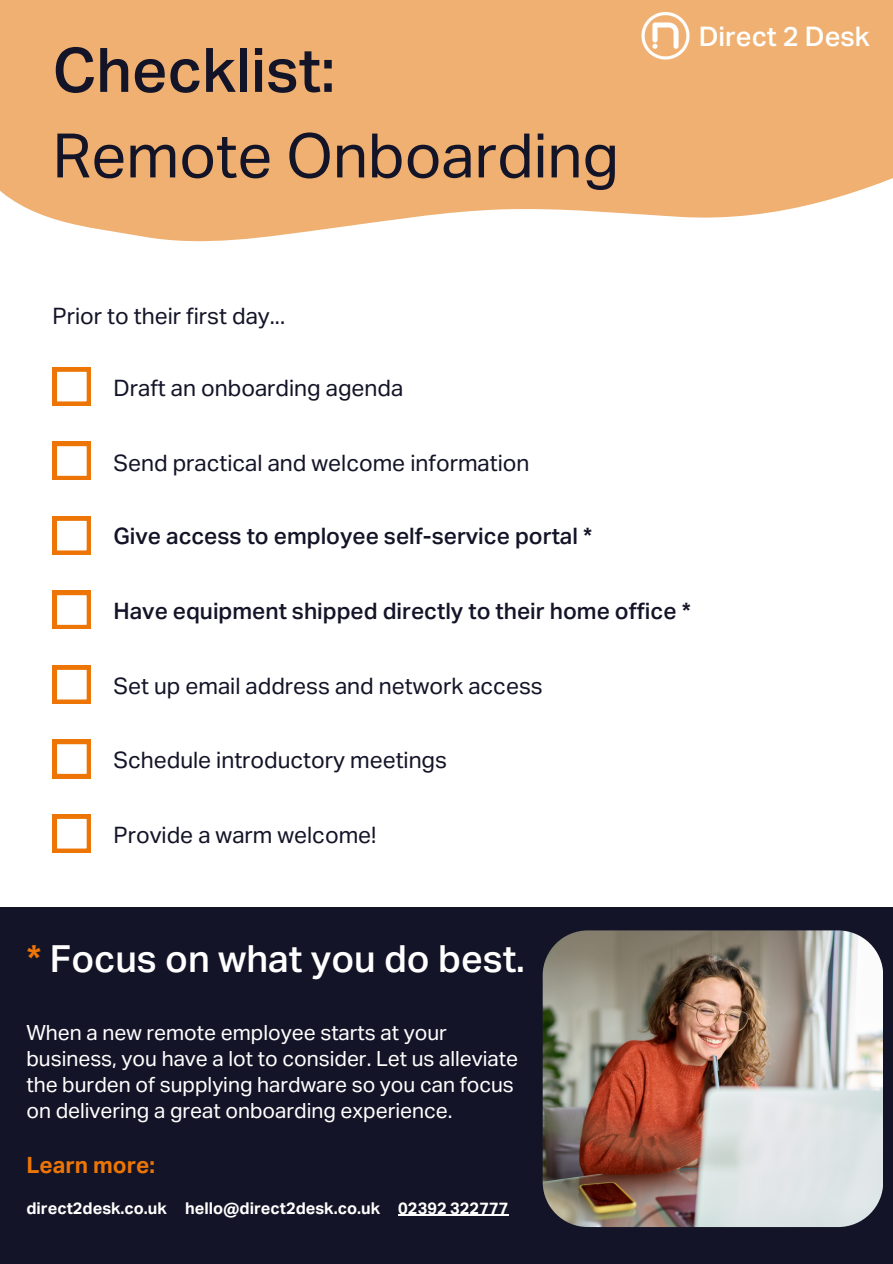
<style>
.page{position:relative;width:893px;height:1264px;background:#fff}
.page>*{position:absolute;margin:0;border:0;box-sizing:border-box;transform-origin:0 0}
.t1{font:61.35px/85.5px "Aktiv Grotesk";color:#141428}
.t2{font:500 37.5px "Aktiv Grotesk";color:#fff}
.t3{font:500 27.15px "Aktiv Grotesk";color:#fff}
.t4{font:22.8px "Aktiv Grotesk";color:#141428}
.t5{font:500 22.8px "Aktiv Grotesk";color:#141428}
.t6{font:700 22.5px "Aktiv Grotesk";color:#ec7505}
.t7{font:21px/25.8px "Aktiv Grotesk";color:#fff}
.t8{font:700 16.35px "Aktiv Grotesk";color:#fff}
.s1{font-weight:500}
.s2{color:#ec7505}
</style>
<div class="page">
<div style="left:0;top:907px;width:892px;height:356px;background:#141428"></div>
<svg style="left:53px;top:367px;width:38px;height:38px"></svg>
<svg style="left:53px;top:441px;width:38px;height:39px"></svg>
<svg style="left:53px;top:516px;width:38px;height:38px"></svg>
<svg style="left:53px;top:590px;width:38px;height:39px"></svg>
<svg style="left:53px;top:665px;width:38px;height:38px"></svg>
<svg style="left:53px;top:739px;width:38px;height:39px"></svg>
<svg style="left:53px;top:814px;width:38px;height:38px"></svg>
<svg style="left:0;top:0;width:892px;height:242px;background:#f0b77f"></svg>
<img style="left:542px;top:930px;width:340px;height:296px;border-radius:45px">
<hr style="left:398px;top:1214px;width:110px;height:1px;background:#fff">
<img style="left:636px;top:13px;width:58px;height:48px">
<h4 class="t1" style="left:53px;top:32px;width:568px"><span class="s1">Checklist:<br></span>Remote Onboarding</h4>
<h4 class="t3" style="left:699px;top:25px;width:172px">Direct 2 Desk</h4>
<p class="t4" style="left:53px;top:306px;width:234px">Prior to their first day...</p>
<h1 class="t4" style="left:113px;top:378px;width:291px">Draft an onboarding agenda</h1>
<p class="t4" style="left:113px;top:453px;width:417px">Send practical and welcome information</p>
<h3 class="t5" style="left:113px;top:526px;width:480px">Give access to employee self-service portal *</h3>
<h4 class="t5" style="left:113px;top:601px;width:578px">Have equipment shipped directly to their home office *</h4>
<h4 class="t4" style="left:113px;top:676px;width:430px">Set up email address and network access</h4>
<h4 class="t4" style="left:113px;top:750px;width:335px">Schedule introductory meetings</h4>
<h4 class="t4" style="left:113px;top:825px;width:264px">Provide a warm welcome!</h4>
<h4 class="t2" style="left:26px;top:942px;width:500px"><span class="s2">*</span> Focus on what you do best.</h4>
<h4 class="t7" style="left:26px;top:1021px;width:493px">When a new remote employee starts at your business, you have a lot to consider. Let us alleviate the burden of supplying hardware so you can focus on delivering a great onboarding experience.</h4>
<p class="t6" style="left:26px;top:1155px;width:130px">Learn more:</p>
<h2 class="t8" style="left:26px;top:1200px;width:483px">direct2desk.co.uk hello@direct2desk.co.uk 02392 322777</h2>
</div>
